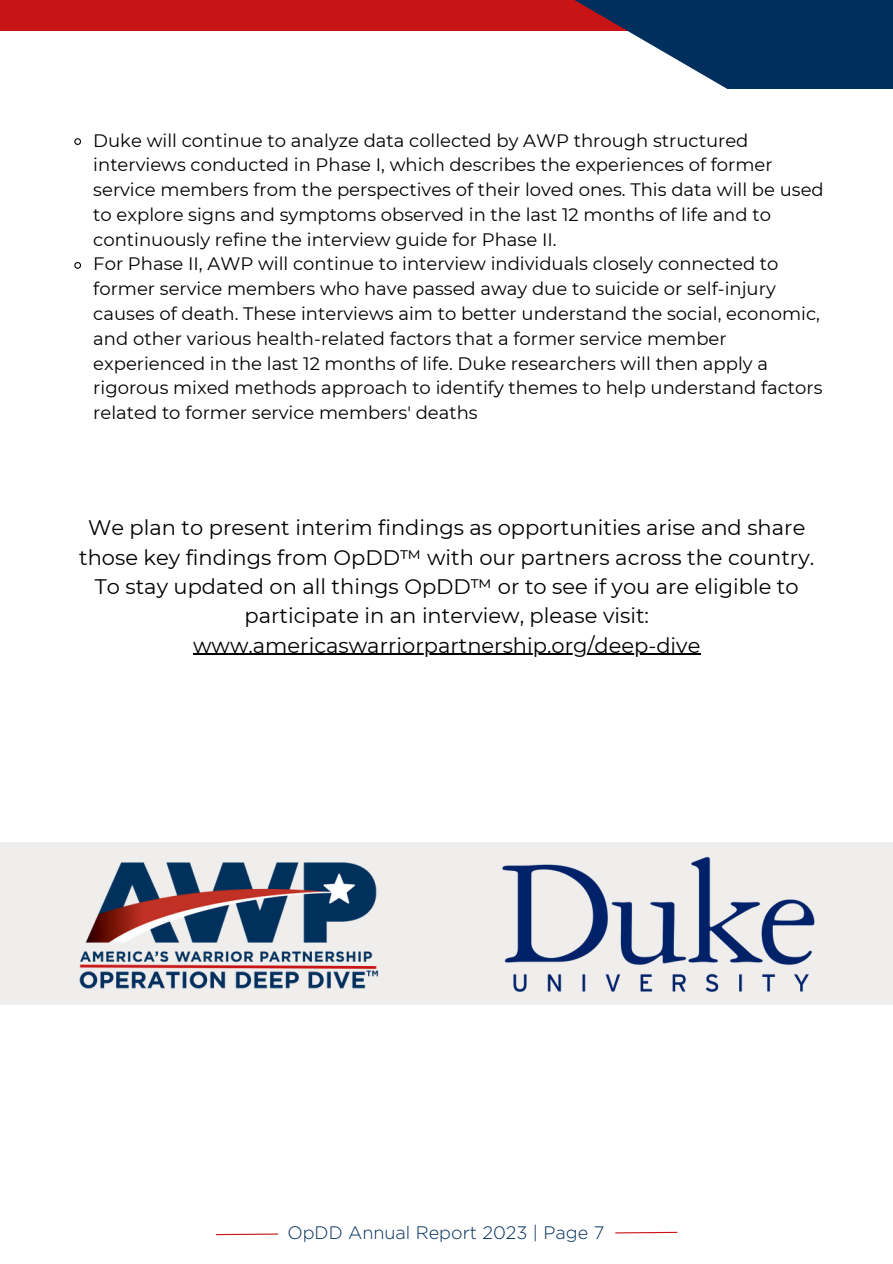
<style>
.page{position:relative;width:893px;height:1264px;background:#fff}
.page>*{position:absolute;margin:0;border:0;box-sizing:border-box;transform-origin:0 0}
.t1{font:21px/29.2px "Montserrat";color:#000;text-align:center}
.t2{font:18px/24.8px "Montserrat";color:#000}
.t3{font:300 18px "Gotham";color:#002e5d}
</style>
<div class="page">
<div style="left:0;top:0;width:700px;height:31px;background:#c81414"></div>
<svg style="left:574px;top:0;width:154px;height:89px"></svg>
<div style="left:728px;top:0;width:164px;height:89px;background:#002e5d"></div>
<svg style="left:216px;top:1233px;width:63px;height:2px"></svg>
<svg style="left:615px;top:1231px;width:63px;height:2px"></svg>
<svg style="left:74px;top:138px;width:7px;height:7px"></svg>
<svg style="left:74px;top:262px;width:7px;height:7px"></svg>
<hr style="left:193px;top:653px;width:507px;height:1px;background:#000">
<div style="left:0;top:842px;width:892px;height:163px;background:#efeeed"></div>
<img style="left:79px;top:862px;width:300px;height:127px">
<img style="left:502px;top:856px;width:313px;height:136px">
<p class="t2" style="left:93px;top:128px;width:731px">Duke will continue to analyze data collected by AWP through structured interviews conducted in Phase I, which describes the experiences of former service members from the perspectives of their loved ones. This data will be used to explore signs and symptoms observed in the last 12 months of life and to continuously refine the interview guide for Phase II.</p>
<p class="t2" style="left:93px;top:251px;width:730px">For Phase II, AWP will continue to interview individuals closely connected to former service members who have passed away due to suicide or self-injury causes of death. These interviews aim to better understand the social, economic, and other various health-related factors that a former service member experienced in the last 12 months of life. Duke researchers will then apply a rigorous mixed methods approach to identify themes to help understand factors related to former service members' deaths</p>
<p class="t1" style="left:79px;top:513px;width:736px">We plan to present interim findings as opportunities arise and share those key findings from OpDD™ with our partners across the country.<br>To stay updated on all things OpDD™ or to see if you are eligible to participate in an interview, please visit: www.americaswarriorpartnership.org/deep-dive</p>
<p class="t3" style="left:287px;top:1222px;width:318px">OpDD Annual Report 2023 | Page 7</p>
</div>
